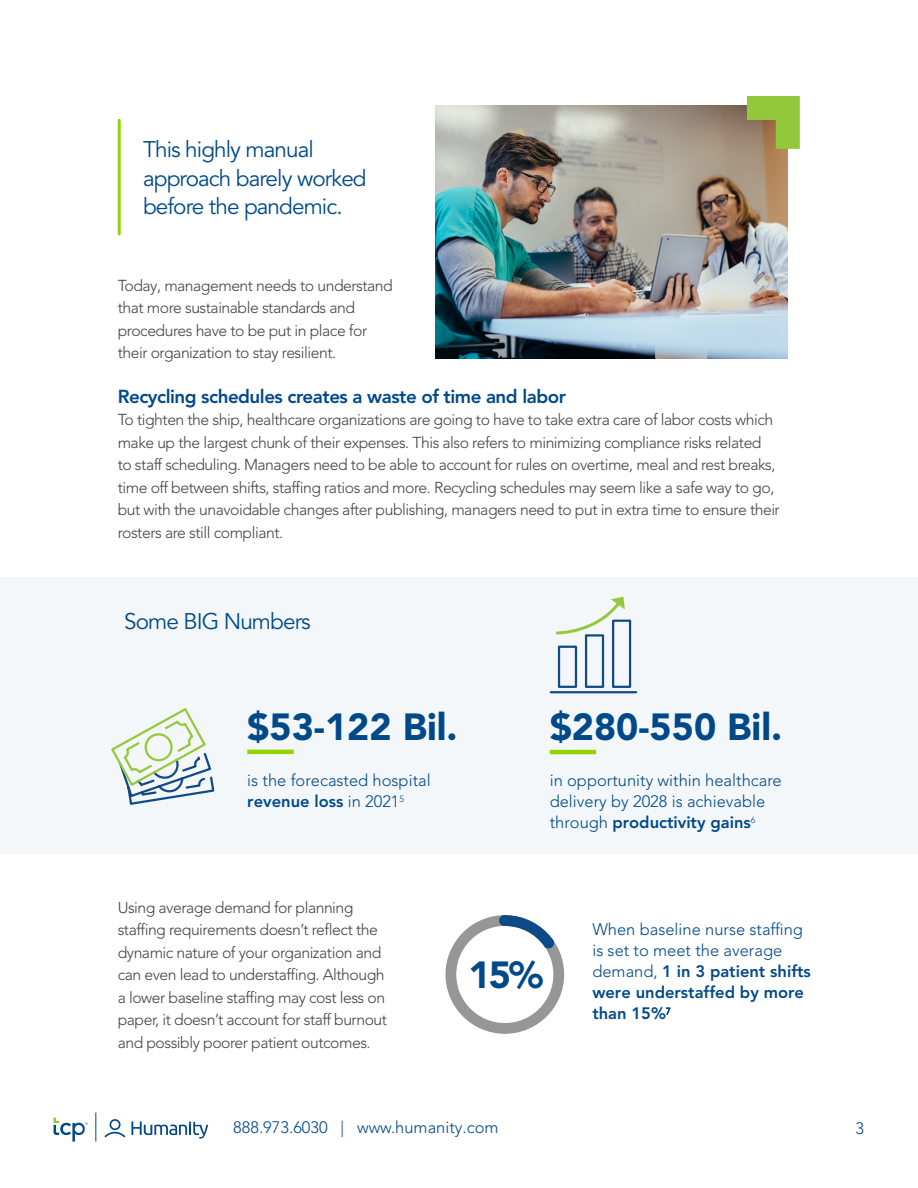
<style>
.page{position:relative;width:918px;height:1188px;background:#fff}
.page>*{position:absolute;margin:0;border:0;box-sizing:border-box;transform-origin:0 0}
.t1{font:900 37.5px "Avenir LT Pro";color:#004989}
.t2{font:22.5px/28.5px "Avenir LT Pro";letter-spacing:-.04em;color:#004989}
.t3{font:800 18.75px "Avenir LT Pro";letter-spacing:-.025em;color:#004888}
.t4{font:300 16.5px/21px "Avenir LT Pro";color:#004989}
.t5{font:300 16.5px "Avenir LT Pro";color:#004888}
.t6{font:300 15.75px/22.5px "Avenir LT Pro";letter-spacing:-.03em;color:#434343}
.s1{font-weight:800}
</style>
<div class="page">
<svg style="left:104px;top:1119px;width:21px;height:19px"></svg>
<svg style="left:131px;top:1121px;width:77px;height:18px"></svg>
<svg style="left:54px;top:1118px;width:34px;height:24px"></svg>
<svg style="left:96px;top:1113px;width:1px;height:29px"></svg>
<div style="left:0;top:577px;width:918px;height:277px;background:#f3f7fa"></div>
<img style="left:435px;top:105px;width:353px;height:254px">
<svg style="left:747px;top:96px;width:53px;height:53px"></svg>
<hr style="left:118px;top:120px;width:3px;height:114px;background:#93d500">
<hr style="left:247px;top:750px;width:47px;height:4px;background:#93d500">
<svg style="left:111px;top:708px;width:104px;height:97px"></svg>
<svg style="left:446px;top:915px;width:118px;height:119px"></svg>
<hr style="left:550px;top:750px;width:46px;height:4px;background:#93d500">
<div style="left:558px;top:646px;width:19px;height:42px;border:2px solid #124a87"></div>
<div style="left:585px;top:634px;width:19px;height:54px;border:2px solid #124a87"></div>
<div style="left:612px;top:620px;width:19px;height:68px;border:2px solid #124a87"></div>
<svg style="left:555px;top:597px;width:70px;height:39px"></svg>
<hr style="left:551px;top:691px;width:85px;height:2px;background:#124a87">
<p class="t2" style="left:143px;top:136px;width:225px">This highly manual approach barely worked before the pandemic.</p>
<p class="t6" style="left:118px;top:274px;width:277px">Today, management needs to understand that more sustainable standards and procedures have to be put in place for their organization to stay resilient.</p>
<p class="t3" style="left:118px;top:385px;width:450px">Recycling schedules creates a waste of time and labor</p>
<p class="t6" style="left:118px;top:409px;width:664px">To tighten the ship, healthcare organizations are going to have to take extra care of labor costs which make up the largest chunk of their expenses. This also refers to minimizing compliance risks related<br>to staff scheduling. Managers need to be able to account for rules on overtime, meal and rest breaks, time off between shifts, staffing ratios and more. Recycling schedules may seem like a safe way to go, but with the unavoidable changes after publishing, managers need to put in extra time to ensure their rosters are still compliant.</p>
<p class="t2" style="left:124px;top:607px;width:188px">Some BIG Numbers</p>
<p class="t1" style="left:247px;top:704px;width:212px">$53-122 Bil.</p>
<p class="t4" style="left:247px;top:770px;width:185px">is the forecasted hospital <span class="s1">revenue loss</span> in 2021<sup>5</sup></p>
<p class="t1" style="left:550px;top:704px;width:234px">$280-550 Bil.</p>
<p class="t4" style="left:550px;top:770px;width:234px">in opportunity within healthcare delivery by 2028 is achievable through <span class="s1">productivity gains</span><sup>6</sup></p>
<p class="t6" style="left:118px;top:896px;width:271px">Using average demand for planning staffing requirements doesn’t reflect the dynamic nature of your organization and can even lead to understaffing. Although a lower baseline staffing may cost less on paper, it doesn’t account for staff burnout and possibly poorer patient outcomes.</p>
<p class="t1" style="left:468px;top:953px;width:76px">15%</p>
<p class="t4" style="left:592px;top:919px;width:220px">When baseline nurse staffing is set to meet the average demand, <span class="s1">1 in 3 patient shifts were understaffed by more than 15%</span><sup>7</sup></p>
<p class="t5" style="left:233px;top:1118px;width:267px">888.973.6030 | www.humanity.com</p>
<p class="t5" style="left:855px;top:1118px;width:10px">3</p>
</div>
